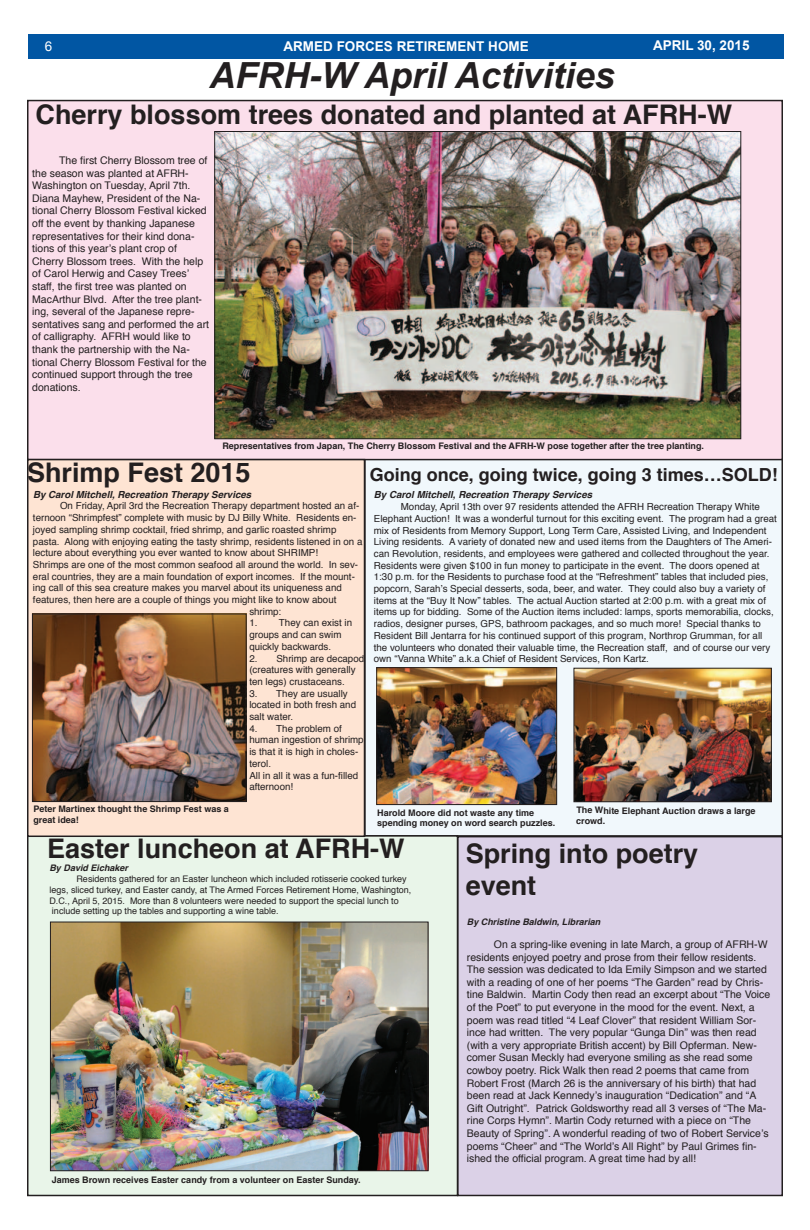
<style>
.page{position:relative;width:810px;height:1230px;background:#fff}
.page>*{position:absolute;margin:0;border:0;box-sizing:border-box;transform-origin:0 0}
.t1{font:italic 700 36px "Arial";color:#231f20}
.t2{font:700 27px/32.4px "Helvetica";color:#231f20}
.t3{font:700 18px "Helvetica";color:#231f20}
.t4{font:700 13.5px "Arial";color:#fff}
.t5{font:13.5px "Arial";color:#fff}
.t6{font:10.5px/12.6px "Helvetica";color:#231f20}
.t7{font:9.75px/11.7px "Helvetica";color:#231f20}
.t8{font:italic 700 9.75px "Helvetica";color:#231f20}
.t9{font:700 9px/10.8px "Helvetica";color:#231f20}
.t10{font:9px/10.8px "Helvetica";color:#231f20}
.t11{font:italic 700 9px "Helvetica";color:#231f20}
</style>
<div class="page">
<div style="left:365px;top:459px;width:417px;height:376px;background:#f1f8fc"></div>
<div style="left:28px;top:100px;width:754px;height:359px;background:#fbdfeb"></div>
<div style="left:27px;top:100px;width:756px;height:360px;border:2px solid #231f20"></div>
<div style="left:28px;top:836px;width:430px;height:359px;background:#e9f5e9"></div>
<div style="left:27px;top:835px;width:431px;height:361px;border:2px solid #231f20"></div>
<div style="left:28px;top:459px;width:337px;height:377px;background:#fee4d3"></div>
<div style="left:27px;top:459px;width:338px;height:378px;border:2px solid #231f20"></div>
<div style="left:28px;top:34px;width:756px;height:24px;background:#0156a3"></div>
<img style="left:217px;top:133px;width:522px;height:304px">
<div style="left:215px;top:131px;width:526px;height:308px;border:1px solid #231f20"></div>
<div style="left:458px;top:836px;width:324px;height:359px;background:#dbd1e7"></div>
<div style="left:457px;top:835px;width:326px;height:361px;border:2px solid #231f20"></div>
<img style="left:34px;top:615px;width:210px;height:184px">
<div style="left:32px;top:613px;width:214px;height:188px;border:1px solid #231f20"></div>
<img style="left:52px;top:923px;width:374px;height:245px">
<div style="left:50px;top:921px;width:378px;height:249px;border:1px solid #231f20"></div>
<img style="left:378px;top:669px;width:177px;height:133px">
<div style="left:376px;top:667px;width:181px;height:137px;border:1px solid #231f20"></div>
<img style="left:576px;top:670px;width:194px;height:130px">
<div style="left:574px;top:668px;width:198px;height:134px;border:1px solid #231f20"></div>
<h3 class="t5" style="left:45px;top:39px;width:9px">6</h3>
<h3 class="t4" style="left:283px;top:39px;width:247px">ARMED FORCES RETIREMENT HOME</h3>
<h3 class="t4" style="left:653px;top:38px;width:98px">APRIL 30, 2015</h3>
<h1 class="t1" style="left:210px;top:56px;width:407px">AFRH-W April Activities</h1>
<h2 class="t2" style="left:36px;top:100px;width:698px">Cherry blossom trees donated and planted at AFRH-W</h2>
<p class="t6" style="left:32px;top:155px;width:178px;text-indent:27px">The first Cherry Blossom tree of the season was planted at AFRH-Washington on Tuesday, April 7th.<br>Diana Mayhew, President of the Na&shy;tional Cherry Blossom Festival kicked off the event by thanking Japanese representatives for their kind dona&shy;tions of this year’s plant crop of Cherry Blossom trees. With the help of Carol Herwig and Casey Trees’ staff, the first tree was planted on MacArthur Blvd. After the tree plant&shy;ing, several of the Japanese repre&shy;sentatives sang and performed the art of calligraphy. AFRH would like to thank the partnership with the Na&shy;tional Cherry Blossom Festival for the continued support through the tree donations.</p>
<p class="t9" style="left:222px;top:441px;width:483px">Representatives from Japan, The Cherry Blossom Festival and the AFRH-W pose together after the tree planting.</p>
<h3 class="t3" style="left:370px;top:467px;width:410px">Going once, going twice, going 3 times…SOLD!</h3>
<p class="t8" style="left:374px;top:491px;width:220px">By Carol Mitchell, Recreation Therapy Services</p>
<p class="t7" style="left:374px;top:501px;width:405px;text-indent:27px">Monday, April 13th over 97 residents attended the AFRH Recreation Therapy White Elephant Auction! It was a wonderful turnout for this exciting event. The program had a great mix of Residents from Memory Support, Long Term Care, Assisted Living, and Independent Living residents. A variety of donated new and used items from the Daughters of The Ameri&shy;can Revolution, residents, and employees were gathered and collected throughout the year.<br>Residents were given $100 in fun money to participate in the event. The doors opened at 1:30 p.m. for the Residents to purchase food at the “Refreshment” tables that included pies, popcorn, Sarah’s Special desserts, soda, beer, and water. They could also buy a variety of items at the “Buy It Now” tables. The actual Auction started at 2:00 p.m. with a great mix of items up for bidding. Some of the Auction items included: lamps, sports memorabilia, clocks, radios, designer purses, GPS, bathroom packages, and so much more! Special thanks to Resident Bill Jentarra for his continued support of this program, Northrop Grumman, for all the volunteers who donated their valuable time, the Recreation staff, and of course our very own “Vanna White” a.k.a Chief of Resident Services, Ron Kartz.</p>
<h2 class="t2" style="left:27px;top:458px;width:225px">Shrimp Fest 2015</h2>
<p class="t8" style="left:33px;top:490px;width:220px">By Carol Mitchell, Recreation Therapy Services</p>
<p class="t7" style="left:60px;top:501px;width:301px">On Friday, April 3rd the Recreation Therapy department hosted an af-</p>
<p class="t7" style="left:33px;top:512px;width:325px">ternoon “Shrimpfest” complete with music by DJ Billy White. Residents en-</p>
<p class="t7" style="left:33px;top:524px;width:305px">joyed sampling shrimp cocktail, fried shrimp, and garlic roasted shrimp</p>
<p class="t7" style="left:33px;top:536px;width:331px">pasta. Along with enjoying eating the tasty shrimp, residents listened in on a</p>
<p class="t7" style="left:33px;top:547px;width:287px">lecture about everything you ever wanted to know about SHRIMP!</p>
<p class="t7" style="left:33px;top:559px;width:327px">Shrimps are one of the most common seafood all around the world. In sev-</p>
<p class="t7" style="left:33px;top:571px;width:323px">eral countries, they are a main foundation of export incomes. If the mount-</p>
<p class="t7" style="left:33px;top:583px;width:310px">ing call of this sea creature makes you marvel about its uniqueness and</p>
<p class="t7" style="left:33px;top:594px;width:305px">features, then here are a couple of things you might like to know about</p>
<p class="t7" style="left:249px;top:606px;width:33px">shrimp:</p>
<p class="t7" style="left:249px;top:618px;width:104px">1. They can exist in groups and can swim quickly backwards.</p>
<p class="t7" style="left:249px;top:653px;width:116px">2. Shrimp are decapod (creatures with generally ten legs) crustaceans.</p>
<p class="t7" style="left:249px;top:688px;width:108px">3. They are usually located in both fresh and salt water.</p>
<p class="t7" style="left:249px;top:723px;width:116px">4. The problem of human ingestion of shrimp is that it is high in choles&shy;terol.<br>All in all it was a fun-filled afternoon!</p>
<p class="t9" style="left:33px;top:804px;width:197px">Peter Martinex thought the Shrimp Fest was a great idea!</p>
<p class="t9" style="left:377px;top:807px;width:180px">Harold Moore did not waste any time spending money on word search puzzles.</p>
<p class="t9" style="left:576px;top:806px;width:181px;line-height:10.5px">The White Elephant Auction draws a large crowd.</p>
<h2 class="t2" style="left:47px;top:834px;width:359px">Easter luncheon at AFRH-W</h2>
<p class="t11" style="left:50px;top:864px;width:80px">By David Eichaker</p>
<p class="t10" style="left:49px;top:874px;width:363px;text-indent:27px">Residents gathered for an Easter luncheon which included rotisserie cooked turkey legs, sliced turkey, and Easter candy, at The Armed Forces Retirement Home, Washington, D.C., April 5, 2015. More than 8 volunteers were needed to support the special lunch to include setting up the tables and supporting a wine table.</p>
<p class="t9" style="left:52px;top:1175px;width:310px">James Brown receives Easter candy from a volunteer on Easter Sunday.</p>
<h2 class="t2" style="left:466px;top:839px;width:234px">Spring into poetry event</h2>
<p class="t11" style="left:467px;top:918px;width:135px">By Christine Baldwin, Librarian</p>
<p class="t6" style="left:467px;top:938px;width:305px;text-indent:27px">On a spring-like evening in late March, a group of AFRH-W residents enjoyed poetry and prose from their fellow residents.<br>The session was dedicated to Ida Emily Simpson and we started with a reading of one of her poems “The Garden” read by Chris&shy;tine Baldwin. Martin Cody then read an excerpt about “The Voice of the Poet” to put everyone in the mood for the event. Next, a poem was read titled “4 Leaf Clover” that resident William Sor&shy;ince had written. The very popular “Gunga Din” was then read (with a very appropriate British accent) by Bill Opferman. New&shy;comer Susan Meckly had everyone smiling as she read some cowboy poetry. Rick Walk then read 2 poems that came from Robert Frost (March 26 is the anniversary of his birth) that had been read at Jack Kennedy’s inauguration “Dedication” and “A Gift Outright”. Patrick Goldsworthy read all 3 verses of “The Ma&shy;rine Corps Hymn”. Martin Cody returned with a piece on “The Beauty of Spring”. A wonderful reading of two of Robert Service’s poems “Cheer” and “The World’s All Right” by Paul Grimes fin&shy;ished the official program. A great time had by all!</p>
</div>
